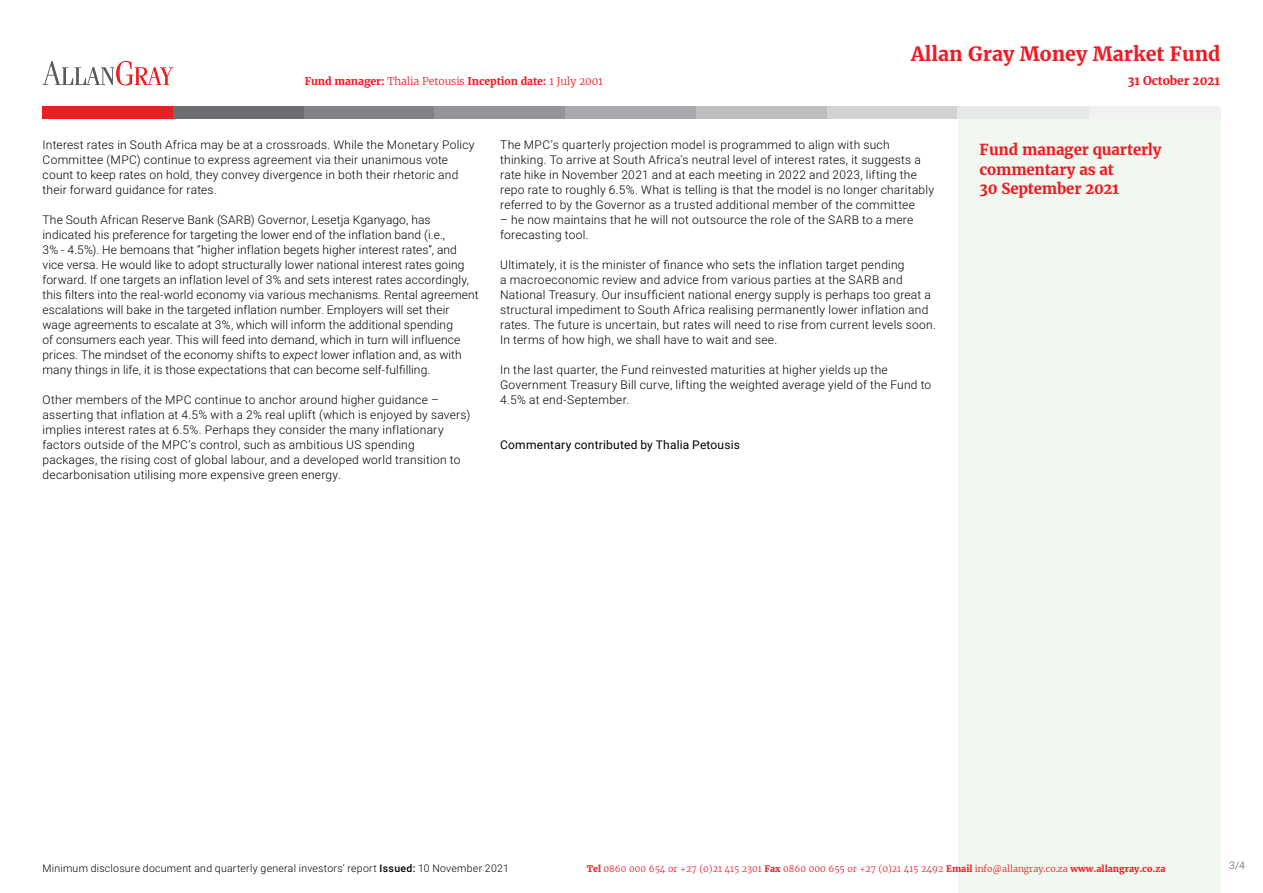
<style>
.page{position:relative;width:1263px;height:893px;background:#fff}
.page>*{position:absolute;margin:0;border:0;box-sizing:border-box;transform-origin:0 0}
.t1{font:700 19.5px "Merriweather";color:#ed1d24}
.t2{font:700 15px/19.5px "Merriweather";letter-spacing:-.01em;color:#ed1d24}
.t3{font:300 12px/15px "Roboto";letter-spacing:.015em;color:#000}
.t4{font:12px "Roboto";letter-spacing:.015em;color:#000}
.t5{font:700 12px "Merriweather";letter-spacing:-.01em;color:#ed1d24}
.t6{font:300 10.5px "Roboto";letter-spacing:.025em;color:#000}
.t7{font:700 10.5px "Merriweather";letter-spacing:-.01em;color:#ed1d24}
.t8{font:300 10.5px "Roboto";color:#58595b}
.t9{font:300 9px "Merriweather";color:#ed1d24}
.s1{font-weight:300}
.s2{font-style:italic}
.s3{font-weight:500}
.s4{font-weight:700}
</style>
<div class="page">
<div style="left:958px;top:119px;width:262px;height:774px;background:#f1f8ef"></div>
<div style="left:43px;top:106px;width:131px;height:13px;background:#ed1d24"></div>
<div style="left:1089px;top:106px;width:131px;height:13px;background:#f1f1f2"></div>
<div style="left:173px;top:106px;width:132px;height:13px;background:#6d6e71"></div>
<div style="left:304px;top:106px;width:131px;height:13px;background:#808285"></div>
<div style="left:435px;top:106px;width:131px;height:13px;background:#939598"></div>
<div style="left:565px;top:106px;width:132px;height:13px;background:#a7a9ac"></div>
<div style="left:696px;top:106px;width:132px;height:13px;background:#bcbec0"></div>
<div style="left:827px;top:106px;width:131px;height:13px;background:#d1d3d4"></div>
<div style="left:958px;top:106px;width:131px;height:13px;background:#e6e7e8"></div>
<svg style="left:43px;top:61px;width:130px;height:25px"></svg>
<p class="t7" style="left:305px;top:74px;width:300px">Fund manager: <span class="s1">Thalia Petousis</span> Inception date: <span class="s1">1 July 2001</span></p>
<h1 class="t1" style="left:911px;top:41px;width:311px">Allan Gray Money Market Fund</h1>
<p class="t5" style="left:1128px;top:73px;width:94px">31 October 2021</p>
<p class="t3" style="left:43px;top:137px;width:434px">Interest rates in South Africa may be at a crossroads. While the Monetary Policy Committee (MPC) continue to express agreement via their unanimous vote count to keep rates on hold, they convey divergence in both their rhetoric and their forward guidance for rates.</p>
<p class="t3" style="left:43px;top:212px;width:438px">The South African Reserve Bank (SARB) Governor, Lesetja Kganyago, has indicated his preference for targeting the lower end of the inflation band (i.e.,<br>3% - 4.5%). He bemoans that “higher inflation begets higher interest rates”, and vice versa. He would like to adopt structurally lower national interest rates going forward. If one targets an inflation level of 3% and sets interest rates accordingly, this filters into the real-world economy via various mechanisms. Rental agreement escalations will bake in the targeted inflation number. Employers will set their wage agreements to escalate at 3%, which will inform the additional spending<br>of consumers each year. This will feed into demand, which in turn will influence prices. The mindset of the economy shifts to <span class="s2">expect</span> lower inflation and, as with many things in life, it is those expectations that can become self-fulfilling.</p>
<p class="t3" style="left:43px;top:392px;width:429px">Other members of the MPC continue to anchor around higher guidance – asserting that inflation at 4.5% with a 2% real uplift (which is enjoyed by savers) implies interest rates at 6.5%. Perhaps they consider the many inflationary factors outside of the MPC’s control, such as ambitious US spending packages, the rising cost of global labour, and a developed world transition to decarbonisation utilising more expensive green energy.</p>
<p class="t3" style="left:500px;top:137px;width:435px">The MPC’s quarterly projection model is programmed to align with such thinking. To arrive at South Africa’s neutral level of interest rates, it suggests a rate hike in November 2021 and at each meeting in 2022 and 2023, lifting the repo rate to roughly 6.5%. What is telling is that the model is no longer charitably referred to by the Governor as a trusted additional member of the committee</p>
<p class="t3" style="left:500px;top:212px;width:415px">– he now maintains that he will not outsource the role of the SARB to a mere forecasting tool.</p>
<p class="t3" style="left:500px;top:257px;width:437px">Ultimately, it is the minister of finance who sets the inflation target pending<br>a macroeconomic review and advice from various parties at the SARB and National Treasury. Our insufficient national energy supply is perhaps too great a structural impediment to South Africa realising permanently lower inflation and rates. The future is uncertain, but rates will need to rise from current levels soon.<br>In terms of how high, we shall have to wait and see.</p>
<p class="t3" style="left:500px;top:362px;width:433px">In the last quarter, the Fund reinvested maturities at higher yields up the<br>Government Treasury Bill curve, lifting the weighted average yield of the Fund to<br>4.5% at end-September.</p>
<p class="t4" style="left:500px;top:437px;width:241px">Commentary contributed by Thalia Petousis</p>
<p class="t2" style="left:980px;top:140px;width:183px">Fund manager quarterly commentary as at<br>30 September 2021</p>
<p class="t6" style="left:43px;top:861px;width:468px">Minimum disclosure document and quarterly general investors’ report <span class="s3">Issued:</span> 10 November 2021</p>
<p class="t8" style="left:1229px;top:857px;width:17px">3/4</p>
<p class="t9" style="left:587px;top:862px;width:580px"><span class="s4">Tel</span> 0860 000 654 or +27 (0)21 415 2301 <span class="s4">Fax</span> 0860 000 655 or +27 (0)21 415 2492 <span class="s4">Email</span> info@allangray.co.za <span class="s4">www.allangray.co.za</span></p>
</div>
